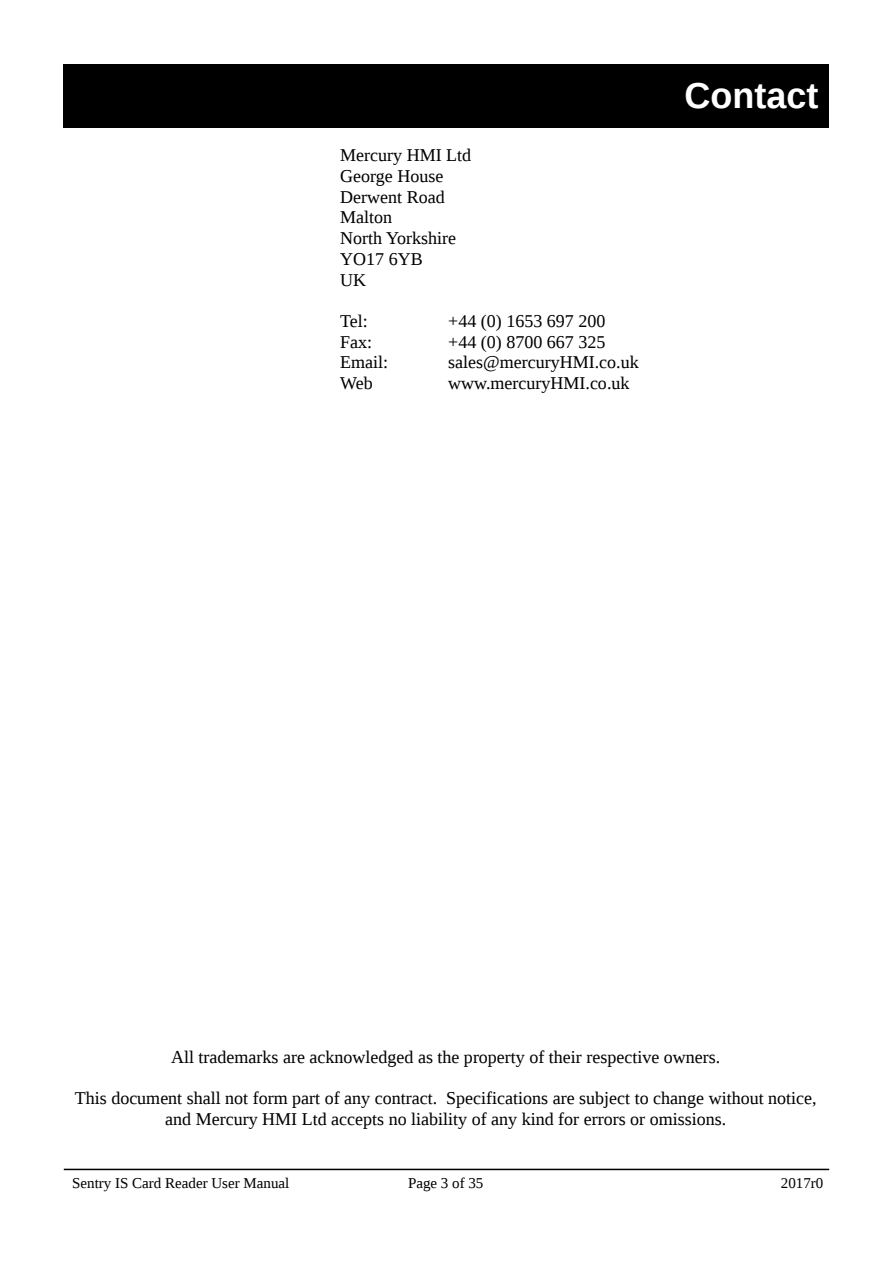
<style>
.page{position:relative;width:893px;height:1263px;background:#fff}
.page>*{position:absolute;margin:0;border:0;box-sizing:border-box;transform-origin:0 0}
.t1{font:700 36px "Liberation Sans";color:#fff}
.t2{font:18px/20.7px "Liberation Serif";color:#000}
.t3{font:15px "Liberation Serif";color:#000}
</style>
<div class="page">
<hr style="left:64px;top:1169px;width:765px;height:1px;background:#000">
<div style="left:64px;top:64px;width:765px;height:64px;background:#000"></div>
<p class="t2" style="left:340px;top:145px;width:132px">Mercury HMI Ltd<br>George House<br>Derwent Road<br>Malton<br>North Yorkshire<br>YO17 6YB<br>UK</p>
<p class="t2" style="left:340px;top:310px;width:29px">Tel:</p>
<p class="t2" style="left:448px;top:310px;width:159px">+44 (0) 1653 697 200</p>
<p class="t2" style="left:340px;top:331px;width:33px">Fax:</p>
<p class="t2" style="left:448px;top:331px;width:159px">+44 (0) 8700 667 325</p>
<p class="t2" style="left:340px;top:352px;width:49px">Email:</p>
<p class="t2" style="left:448px;top:352px;width:192px">sales@mercuryHMI.co.uk</p>
<p class="t2" style="left:340px;top:373px;width:34px">Web</p>
<p class="t2" style="left:448px;top:373px;width:183px">www.mercuryHMI.co.uk</p>
<h1 class="t1" style="left:685px;top:75px;width:135px">Contact</h1>
<p class="t2" style="left:171px;top:1047px;width:551px">All trademarks are acknowledged as the property of their respective owners.</p>
<p class="t2" style="left:75px;top:1088px;width:743px;text-align:center">This document shall not form part of any contract. Specifications are subject to change without notice, and Mercury HMI Ltd accepts no liability of any kind for errors or omissions.</p>
<p class="t3" style="left:72px;top:1175px;width:219px">Sentry IS Card Reader User Manual</p>
<p class="t3" style="left:408px;top:1175px;width:77px">Page 3 of 35</p>
<p class="t3" style="left:781px;top:1175px;width:44px">2017r0</p>
</div>
